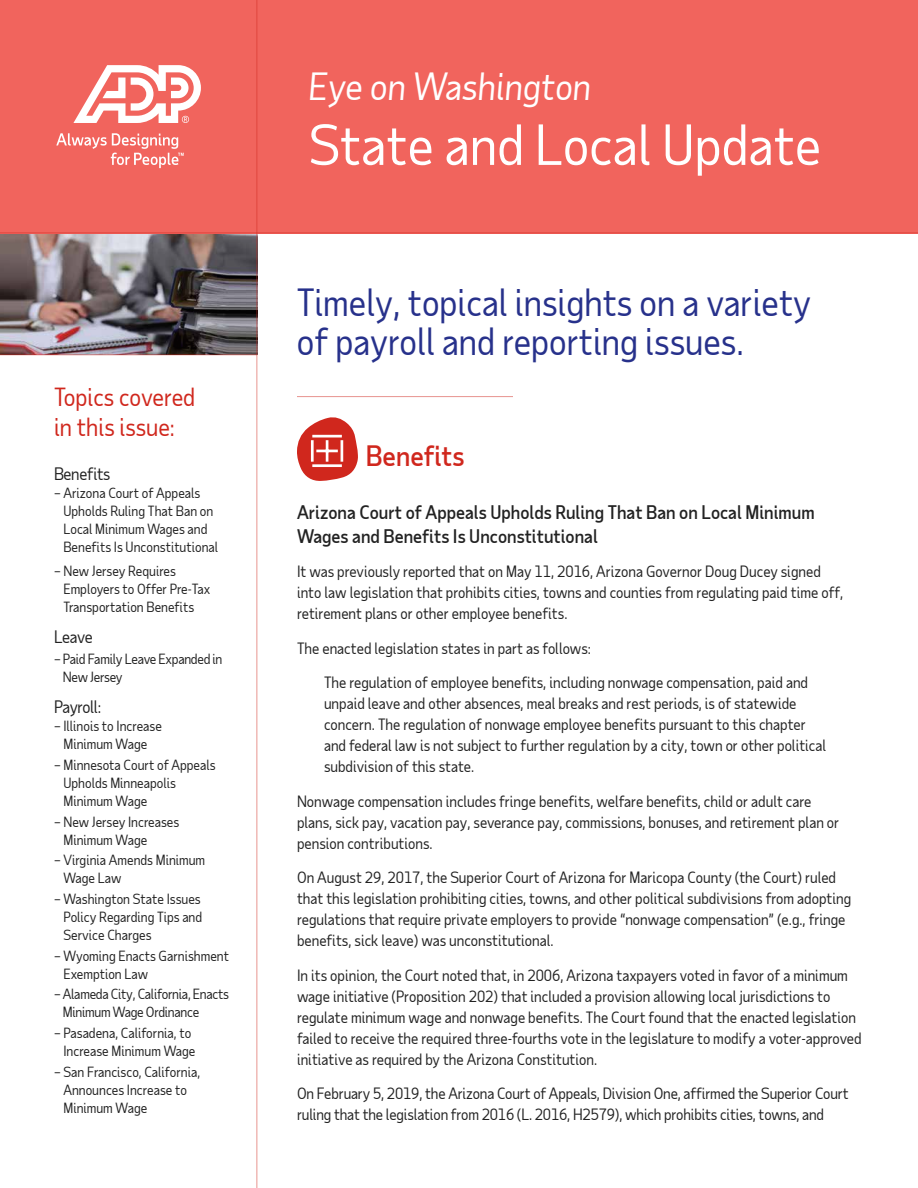
<style>
.page{position:relative;width:918px;height:1188px;background:#fff}
.page>*{position:absolute;margin:0;border:0;box-sizing:border-box;transform-origin:0 0}
.t1{font:54px "Taub Sans";color:#fff}
.t2{font:36px/39px "Taub Sans";color:#27318b}
.t3{font:italic 36px "Taub Sans";color:#fff}
.t4{font:500 27px "Taub Sans";color:#d0271d}
.t5{font:24px/30px "Taub Sans";color:#d0271d}
.t6{font:500 18px/24px "Taub Sans";color:#222}
.t7{font:16.5px "Taub Sans";letter-spacing:-.02em;color:#222}
.t8{font:15px/21px "Taub Sans";color:#222}
.t9{font:13.5px/18px "Taub Sans";color:#222}
.t10{font:13.5px/18px "Taub Sans";letter-spacing:-.02em;color:#222}
</style>
<div class="page">
<img style="left:0;top:233px;width:256px;height:121px">
<div style="left:0;top:0;width:918px;height:233px;background:#f1645d"></div>
<hr style="left:0;top:232px;width:918px;height:1px;background:#d0271d">
<hr style="left:256px;top:0;width:1px;height:1188px;background:#d0271d">
<svg style="left:73px;top:65px;width:128px;height:58px"></svg>
<svg style="left:56px;top:133px;width:128px;height:35px"></svg>
<hr style="left:0;top:354px;width:257px;height:1px;background:#d0271d">
<svg style="left:297px;top:417px;width:61px;height:64px"></svg>
<hr style="left:297px;top:396px;width:216px;height:1px;background:#d0271d">
<hr style="left:316px;top:450px;width:22px;height:2px;background:#fff">
<hr style="left:326px;top:440px;width:2px;height:22px;background:#fff">
<hr style="left:311px;top:440px;width:3px;height:22px;background:#fff">
<hr style="left:341px;top:440px;width:2px;height:22px;background:#fff">
<hr style="left:312px;top:435px;width:30px;height:3px;background:#fff">
<hr style="left:312px;top:464px;width:30px;height:3px;background:#fff">
<h3 class="t5" style="left:54px;top:382px;width:143px">Topics covered in this issue:</h3>
<p class="t7" style="left:54px;top:464px;width:58px">Benefits</p>
<p class="t9" style="left:63px;top:484px;width:156px;text-indent:-9px">– Arizona Court of Appeals<br>Upholds Ruling That Ban on<br>Local Minimum Wages and<br>Benefits Is Unconstitutional</p>
<p class="t9" style="left:63px;top:561px;width:148px;text-indent:-9px">– New Jersey Requires<br>Employers to Offer Pre-Tax<br>Transportation Benefits</p>
<p class="t7" style="left:54px;top:626px;width:40px">Leave</p>
<p class="t10" style="left:63px;top:650px;width:161px;text-indent:-9px">– Paid Family Leave Expanded in<br>New Jersey</p>
<p class="t7" style="left:54px;top:697px;width:49px">Payroll:</p>
<p class="t9" style="left:54px;top:717px;width:109px;text-align:center">– Illinois to Increase<br>Minimum Wage</p>
<p class="t9" style="left:63px;top:756px;width:154px;text-indent:-9px">– Minnesota Court of Appeals<br>Upholds Minneapolis<br>Minimum Wage</p>
<p class="t9" style="left:63px;top:812px;width:117px;text-indent:-9px">– New Jersey Increases<br>Minimum Wage</p>
<p class="t9" style="left:63px;top:851px;width:143px;text-indent:-9px">– Virginia Amends Minimum<br>Wage Law</p>
<p class="t9" style="left:63px;top:890px;width:140px;text-align:justify;text-indent:-9px">– Washington State Issues Policy Regarding Tips and Service Charges</p>
<p class="t9" style="left:63px;top:946px;width:167px;text-indent:-9px">– Wyoming Enacts Garnishment<br>Exemption Law</p>
<p class="t10" style="left:63px;top:985px;width:168px;text-indent:-9px">– Alameda City, California, Enacts<br>Minimum Wage Ordinance</p>
<p class="t9" style="left:63px;top:1024px;width:133px;text-indent:-9px">– Pasadena, California, to<br>Increase Minimum Wage</p>
<p class="t9" style="left:63px;top:1063px;width:138px;text-indent:-9px">– San Francisco, California,<br>Announces Increase to<br>Minimum Wage</p>
<h2 class="t3" style="left:309px;top:64px;width:284px">Eye on Washington</h2>
<h1 class="t1" style="left:309px;top:110px;width:514px">State and Local Update</h1>
<h2 class="t2" style="left:297px;top:282px;width:516px">Timely, topical insights on a variety of payroll and reporting issues.</h2>
<h3 class="t4" style="left:366px;top:439px;width:100px">Benefits</h3>
<p class="t6" style="left:297px;top:499px;width:519px">Arizona Court of Appeals Upholds Ruling That Ban on Local Minimum<br>Wages and Benefits Is Unconstitutional</p>
<p class="t8" style="left:297px;top:561px;width:548px">It was previously reported that on May 11, 2016, Arizona Governor Doug Ducey signed into law legislation that prohibits cities, towns and counties from regulating paid time off, retirement plans or other employee benefits.</p>
<p class="t8" style="left:297px;top:637px;width:295px">The enacted legislation states in part as follows:</p>
<p class="t8" style="left:324px;top:672px;width:504px">The regulation of employee benefits, including nonwage compensation, paid and unpaid leave and other absences, meal breaks and rest periods, is of statewide concern. The regulation of nonwage employee benefits pursuant to this chapter and federal law is not subject to further regulation by a city, town or other political subdivision of this state.</p>
<p class="t8" style="left:297px;top:790px;width:544px">Nonwage compensation includes fringe benefits, welfare benefits, child or adult care plans, sick pay, vacation pay, severance pay, commissions, bonuses, and retirement plan or pension contributions.</p>
<p class="t8" style="left:297px;top:867px;width:556px">On August 29, 2017, the Superior Court of Arizona for Maricopa County (the Court) ruled that this legislation prohibiting cities, towns, and other political subdivisions from adopting regulations that require private employers to provide “nonwage compensation” (e.g., fringe benefits, sick leave) was unconstitutional.</p>
<p class="t8" style="left:297px;top:964px;width:566px">In its opinion, the Court noted that, in 2006, Arizona taxpayers voted in favor of a minimum wage initiative (Proposition 202) that included a provision allowing local jurisdictions to regulate minimum wage and nonwage benefits. The Court found that the enacted legislation failed to receive the required three-fourths vote in the legislature to modify a voter-approved initiative as required by the Arizona Constitution.</p>
<p class="t8" style="left:297px;top:1083px;width:553px">On February 5, 2019, the Arizona Court of Appeals, Division One, affirmed the Superior Court ruling that the legislation from 2016 (L. 2016, H2579), which prohibits cities, towns, and</p>
</div>
